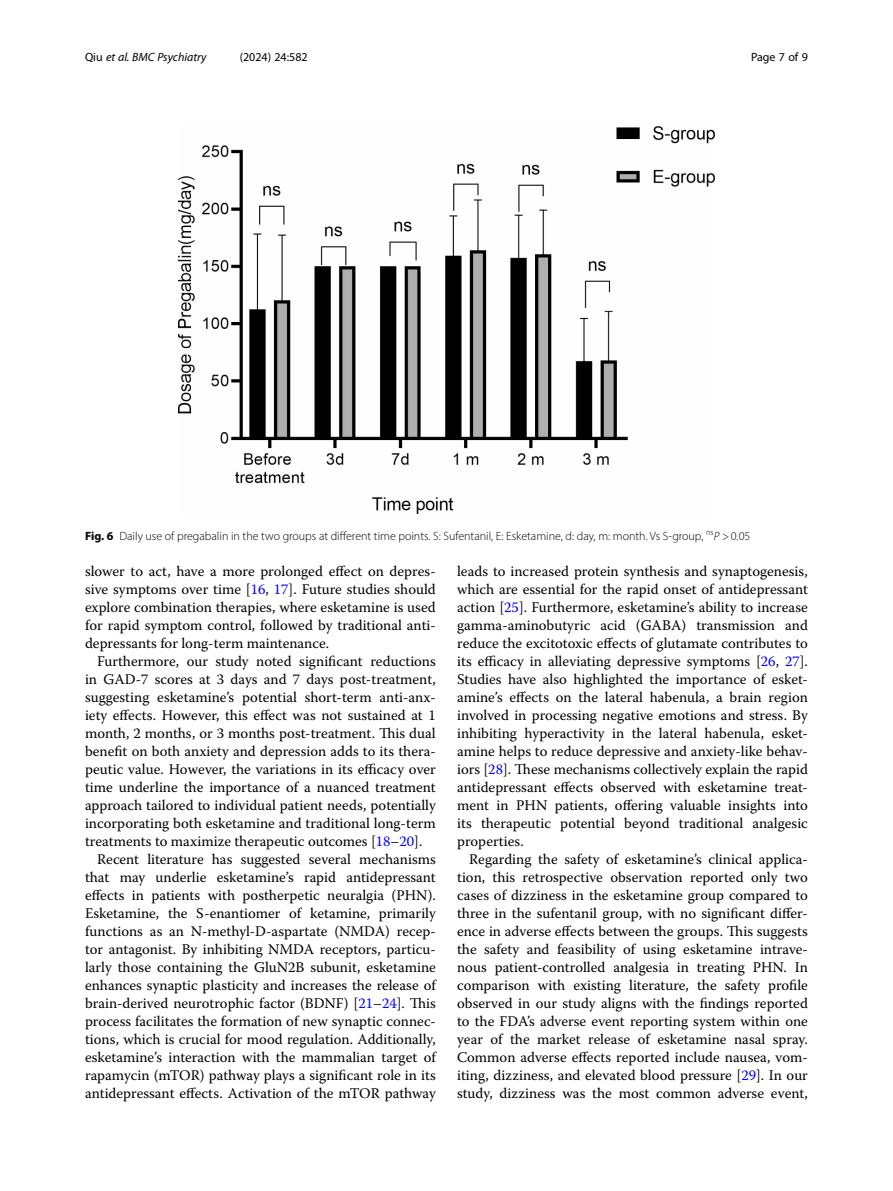
<style>
.page{position:relative;width:893px;height:1191px;background:#fff}
.page>*{position:absolute;margin:0;border:0;box-sizing:border-box;transform-origin:0 0}
.Body_Text_Indent{font:14.7px/18px "Warnock Pro";color:#000;text-align:justify}
.Figure_Caption{font:300 12px "Myriad Pro";color:#000}
.t1{font:italic 12px "Myriad Pro";color:#000}
.t2{font:12px "Myriad Pro";color:#000}
.s1{font-style:normal}
.s2{font-weight:700}
.s3{font-style:italic}
.s4{color:#00f}
</style>
<div class="page">
<img style="left:178px;top:126px;width:536px;height:387px">
<p class="t1" style="left:85px;top:50px;width:123px"><span class="s1">Qiu</span> et al. BMC Psychiatry</p>
<p class="t2" style="left:240px;top:50px;width:70px">(2024) 24:582</p>
<p class="t2" style="left:751px;top:50px;width:58px">Page 7 of 9</p>
<p class="Figure_Caption" style="left:85px;top:529px;width:667px"><span class="s2">Fig. 6</span> Daily use of pregabalin in the two groups at different time points. S: Sufentanil, E: Esketamine, d: day, m: month. Vs S-group, <sup>ns</sup><span class="s3">P</span> &gt;0.05</p>
<p class="Body_Text_Indent" style="left:85px;top:562px;width:352px">slower to act, have a more prolonged effect on depres&shy;sive symptoms over time [<span class="s4">16</span>, <span class="s4">17</span>]. Future studies should explore combination therapies, where esketamine is used for rapid symptom control, followed by traditional anti&shy;depressants for long-term maintenance.</p>
<p class="Body_Text_Indent" style="left:85px;top:652px;width:352px;text-indent:12px">Furthermore, our study noted significant reductions in GAD-7 scores at 3 days and 7 days post-treatment, suggesting esketamine’s potential short-term anti-anx&shy;iety effects. However, this effect was not sustained at 1 month, 2 months, or 3 months post-treatment. This dual benefit on both anxiety and depression adds to its thera&shy;peutic value. However, the variations in its efficacy over time underline the importance of a nuanced treatment approach tailored to individual patient needs, potentially incorporating both esketamine and traditional long-term treatments to maximize therapeutic outcomes [<span class="s4">18</span>–<span class="s4">20</span>].</p>
<p class="Body_Text_Indent" style="left:85px;top:850px;width:352px;text-indent:12px">Recent literature has suggested several mechanisms that may underlie esketamine’s rapid antidepressant effects in patients with postherpetic neuralgia (PHN).<br>Esketamine, the S-enantiomer of ketamine, primarily functions as an N-methyl-D-aspartate (NMDA) recep&shy;tor antagonist. By inhibiting NMDA receptors, particu&shy;larly those containing the GluN2B subunit, esketamine enhances synaptic plasticity and increases the release of brain-derived neurotrophic factor (BDNF) [<span class="s4">21</span>–<span class="s4">24</span>]. This process facilitates the formation of new synaptic connec&shy;tions, which is crucial for mood regulation. Additionally, esketamine’s interaction with the mammalian target of rapamycin (mTOR) pathway plays a significant role in its antidepressant effects. Activation of the mTOR pathway</p>
<p class="Body_Text_Indent" style="left:457px;top:562px;width:352px">leads to increased protein synthesis and synaptogenesis, which are essential for the rapid onset of antidepressant action [<span class="s4">25</span>]. Furthermore, esketamine’s ability to increase gamma-aminobutyric acid (GABA) transmission and reduce the excitotoxic effects of glutamate contributes to its efficacy in alleviating depressive symptoms [<span class="s4">26</span>, <span class="s4">27</span>].<br>Studies have also highlighted the importance of esket&shy;amine’s effects on the lateral habenula, a brain region involved in processing negative emotions and stress. By inhibiting hyperactivity in the lateral habenula, esket&shy;amine helps to reduce depressive and anxiety-like behav&shy;iors [<span class="s4">28</span>]. These mechanisms collectively explain the rapid antidepressant effects observed with esketamine treat&shy;ment in PHN patients, offering valuable insights into its therapeutic potential beyond traditional analgesic properties.</p>
<p class="Body_Text_Indent" style="left:457px;top:850px;width:352px;text-indent:12px">Regarding the safety of esketamine’s clinical applica&shy;tion, this retrospective observation reported only two cases of dizziness in the esketamine group compared to three in the sufentanil group, with no significant differ&shy;ence in adverse effects between the groups. This suggests the safety and feasibility of using esketamine intrave&shy;nous patient-controlled analgesia in treating PHN. In comparison with existing literature, the safety profile observed in our study aligns with the findings reported to the FDA’s adverse event reporting system within one year of the market release of esketamine nasal spray.<br>Common adverse effects reported include nausea, vom&shy;iting, dizziness, and elevated blood pressure [<span class="s4">29</span>]. In our study, dizziness was the most common adverse event,</p>
</div>
